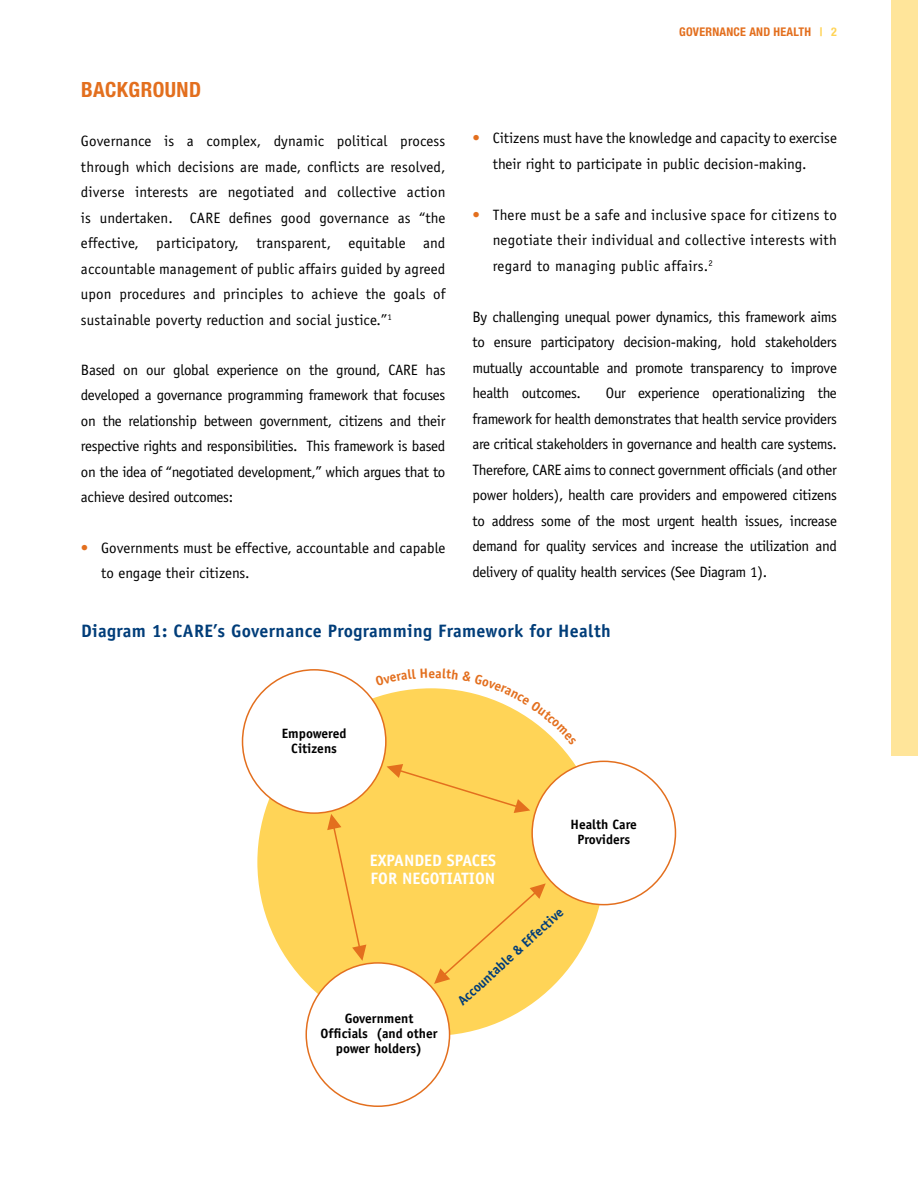
<style>
.page{position:relative;width:918px;height:1188px;background:#fff}
.page>*{position:absolute;margin:0;border:0;box-sizing:border-box;transform-origin:0 0}
.t1{font:700 condensed 21px "Helvetica Neue";letter-spacing:.02em;color:#e36f1e}
.t2{font:700 18px "Officina Sans";letter-spacing:.02em;color:#003d79}
.t3{font:700 16.5px "Officina Sans";color:#fff}
.t4{font:15px/25.5px "Officina Sans";color:#000;text-align:justify}
.t5{font:700 13.5px/15px "Officina Sans";color:#000;text-align:center}
.t6{font:700 13.5px "Officina Sans";color:#003d79}
.t7{font:700 13.5px "Officina Sans";color:#e36f1e}
.t8{font:700 condensed 12px "Helvetica Neue";letter-spacing:.02em;color:#e36f1e}
.s1{color:#e36f1e}
.s2{color:#ffd457}
</style>
<div class="page">
<div style="left:891px;top:0;width:27px;height:756px;background:#ffe59a"></div>
<div style="left:257px;top:688px;width:348px;height:348px;background:#ffd457;border-radius:50%"></div>
<div style="left:306px;top:963px;width:144px;height:143px;background:#fff;border-radius:50%"></div>
<div style="left:532px;top:761px;width:143px;height:144px;background:#fff;border-radius:50%"></div>
<div style="left:243px;top:670px;width:143px;height:143px;background:#fff;border-radius:50%"></div>
<svg style="left:387px;top:764px;width:143px;height:49px"></svg>
<svg style="left:327px;top:814px;width:39px;height:147px"></svg>
<svg style="left:434px;top:883px;width:112px;height:101px"></svg>
<svg style="left:436px;top:688px;width:124px;height:57px"></svg>
<h1 class="t1" style="left:81px;top:77px;width:122px">BACKGROUND</h1>
<p class="t4" style="left:81px;top:128px;width:366px">Governance is a complex, dynamic political process through which decisions are made, conflicts are resolved, diverse interests are negotiated and collective action is undertaken. CARE defines good governance as “the effective, participatory, transparent, equitable and accountable management of public affairs guided by agreed upon procedures and principles to achieve the goals of sustainable poverty reduction and social justice.”<sup>1</sup></p>
<p class="t4" style="left:81px;top:357px;width:366px">Based on our global experience on the ground, CARE has developed a governance programming framework that focuses on the relationship between government, citizens and their respective rights and responsibilities. This framework is based on the idea of “negotiated development,” which argues that to achieve desired outcomes:</p>
<p class="t4" style="left:101px;top:535px;width:346px;text-indent:-20px"><span class="s1">•</span> Governments must be effective, accountable and capable to engage their citizens.</p>
<p class="t8" style="left:679px;top:25px;width:55px">GOVERNANCE</p>
<p class="t8" style="left:749px;top:25px;width:89px">AND HEALTH <span class="s2">| 2</span></p>
<p class="t4" style="left:493px;top:125px;width:346px;text-indent:-20px"><span class="s1">•</span> Citizens must have the knowledge and capacity to exercise their right to participate in public decision-making.</p>
<p class="t4" style="left:493px;top:202px;width:346px;text-indent:-20px"><span class="s1">•</span> There must be a safe and inclusive space for citizens to negotiate their individual and collective interests with regard to managing public affairs.<sup>2</sup></p>
<p class="t4" style="left:472px;top:304px;width:366px">By challenging unequal power dynamics, this framework aims to ensure participatory decision-making, hold stakeholders mutually accountable and promote transparency to improve health outcomes.</p>
<p class="t4" style="left:472px;top:380px;width:366px;text-indent:133px">Our experience operationalizing the framework for health demonstrates that health service providers are critical stakeholders in governance and health care systems.<br>Therefore, CARE aims to connect government officials (and other power holders), health care providers and empowered citizens to address some of the most urgent health issues, increase demand for quality services and increase the utilization and delivery of quality health services (See Diagram 1).</p>
<p class="t2" style="left:81px;top:619px;width:531px">Diagram 1: CARE’s Governance Programming Framework for Health</p>
<p class="t7" style="left:428px;top:665px;width:8px">e</p>
<p class="t5" style="left:282px;top:726px;width:66px">Empowered<br>Citizens</p>
<p class="t3" style="left:370px;top:850px;width:55px">Expanded</p>
<p class="t3" style="left:447px;top:850px;width:17px">Spaces</p>
<p class="t3" style="left:371px;top:868px;width:10px">for</p>
<p class="t3" style="left:402px;top:868px;width:10px">Nego</p>
<p class="t3" style="left:439px;top:868px;width:57px">tiation</p>
<p class="t5" style="left:571px;top:817px;width:68px">Health Care<br>Providers</p>
<p class="t6" style="left:454px;top:996px;width:139px;rotate:-42deg">Accountable &amp; Effective</p>
<p class="t5" style="left:321px;top:1011px;width:118px">Government<br>Officials (and other power holders)</p>
</div>
